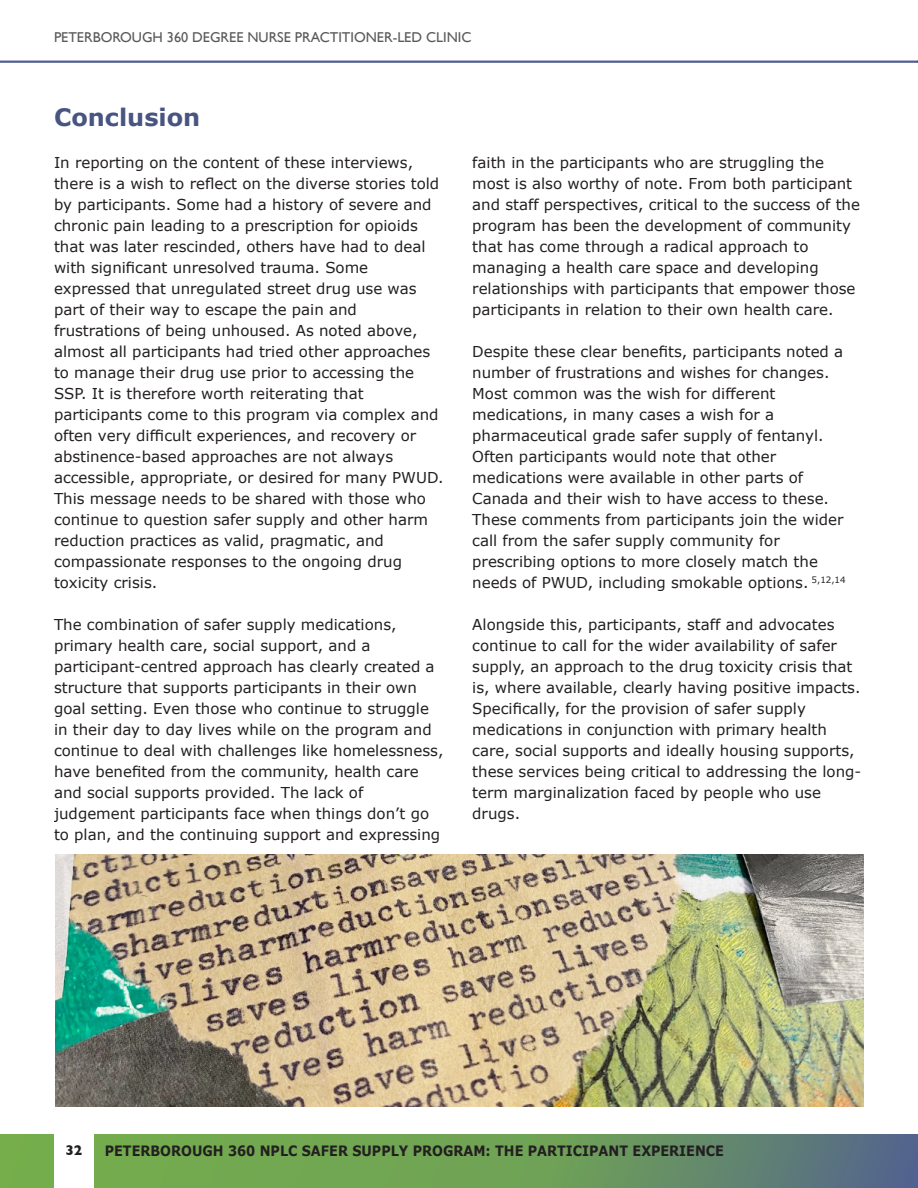
<style>
.page{position:relative;width:918px;height:1188px;background:#fff}
.page>*{position:absolute;margin:0;border:0;box-sizing:border-box;transform-origin:0 0}
.t1{font:700 24px "Verdana";color:#495581}
.t2{font:15px/21px "Verdana";color:#231f20}
.t3{font:700 14.25px "Verdana";color:#231f20;scale:.9 1}
.t4{font:14.25px "Gill Sans";color:#58595b}
.t5{font:700 14.25px "Gill Sans";color:#231f20}
</style>
<div class="page">
<hr style="left:0;top:61px;width:918px;height:2px;background:#505d93">
<svg style="left:0;top:1134px;width:917px;height:54px"></svg>
<div style="left:54px;top:1127px;width:40px;height:61px;background:#fff"></div>
<hr style="left:917px;top:1134px;width:1px;height:54px;background:#52618f">
<img style="left:55px;top:855px;width:809px;height:252px">
<p class="t4" style="left:54px;top:32px;width:419px">PETERBOROUGH 360 DEGREE NURSE PRACTITIONER-LED CLINIC</p>
<h1 class="t1" style="left:54px;top:108px;width:148px">Conclusion</h1>
<p class="t2" style="left:54px;top:153px;width:391px">In reporting on the content of these interviews, there is a wish to reflect on the diverse stories told by participants. Some had a history of severe and chronic pain leading to a prescription for opioids that was later rescinded, others have had to deal with significant unresolved trauma. Some expressed that unregulated street drug use was part of their way to escape the pain and frustrations of being unhoused. As noted above, almost all participants had tried other approaches to manage their drug use prior to accessing the SSP. It is therefore worth reiterating that participants come to this program via complex and often very difficult experiences, and recovery or abstinence-based approaches are not always accessible, appropriate, or desired for many PWUD.<br>This message needs to be shared with those who continue to question safer supply and other harm reduction practices as valid, pragmatic, and compassionate responses to the ongoing drug toxicity crisis.</p>
<p class="t2" style="left:54px;top:615px;width:391px">The combination of safer supply medications, primary health care, social support, and a participant-centred approach has clearly created a structure that supports participants in their own goal setting. Even those who continue to struggle in their day to day lives while on the program and continue to deal with challenges like homelessness, have benefited from the community, health care and social supports provided. The lack of judgement participants face when things don’t go to plan, and the continuing support and expressing</p>
<p class="t2" style="left:472px;top:153px;width:389px">faith in the participants who are struggling the most is also worthy of note. From both participant and staff perspectives, critical to the success of the program has been the development of community that has come through a radical approach to managing a health care space and developing relationships with participants that empower those participants in relation to their own health care.</p>
<p class="t2" style="left:472px;top:342px;width:375px">Despite these clear benefits, participants noted a number of frustrations and wishes for changes.<br>Most common was the wish for different medications, in many cases a wish for a pharmaceutical grade safer supply of fentanyl.<br>Often participants would note that other medications were available in other parts of Canada and their wish to have access to these.<br>These comments from participants join the wider call from the safer supply community for prescribing options to more closely match the needs of PWUD, including smokable options. <sup>5,12,14</sup></p>
<p class="t2" style="left:472px;top:615px;width:391px">Alongside this, participants, staff and advocates continue to call for the wider availability of safer supply, an approach to the drug toxicity crisis that is, where available, clearly having positive impacts.<br>Specifically, for the provision of safer supply medications in conjunction with primary health care, social supports and ideally housing supports, these services being critical to addressing the long&shy;term marginalization faced by people who use drugs.</p>
<p class="t5" style="left:66px;top:1145px;width:18px">32</p>
<p class="t3" style="left:105px;top:1145px;width:689px">PETERBOROUGH 360 NPLC SAFER SUPPLY PROGRAM: THE PARTICIPANT EXPERIENCE</p>
</div>
